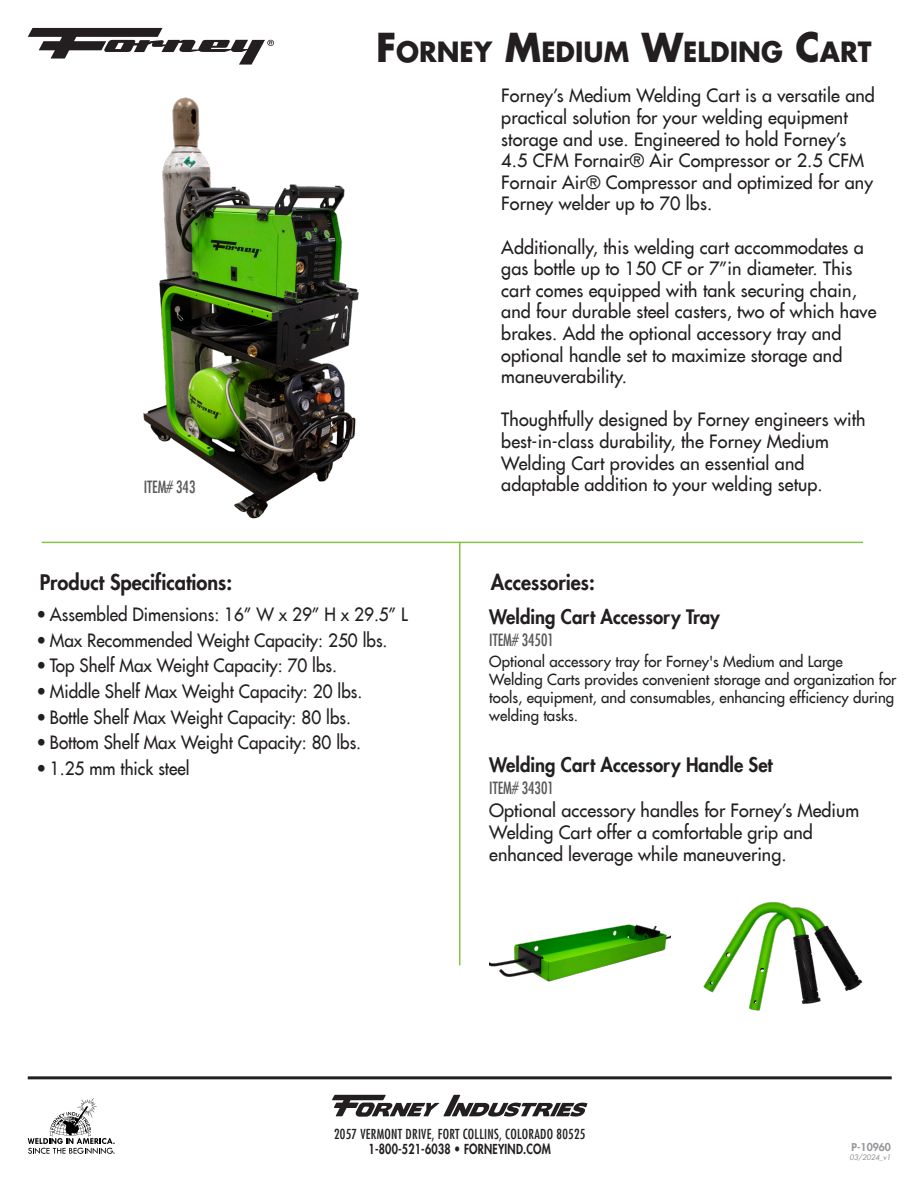
<style>
.page{position:relative;width:918px;height:1188px;background:#fff}
.page>*{position:absolute;margin:0;border:0;box-sizing:border-box;transform-origin:0 0}
.Product_Name{font:700 27.3px "Futura LT";color:#231f20;scale:.95 1}
.Description_Title{font:800 21px "Futura LT";color:#231f20;scale:.95 1}
.Description_Title-2{font:800 19.5px "Futura LT";color:#231f20;scale:.95 1}
.t1{font:18px/21.6px "Futura LT";letter-spacing:.005em;color:#231f20}
.t2{font:18px "Futura LT";letter-spacing:.005em;color:#231f20;scale:.95 1}
.ITEM{font:condensed 16.5px "Futura LT";color:#57585a;scale:.95 1}
.t3{font:15px/18px "Futura LT";color:#231f20}
.t4{font:condensed 13.5px "Futura LT";letter-spacing:.02em;color:#231f20}
.t5{font:800 13.5px "Futura LT";letter-spacing:.02em;color:#231f20;scale:.8 1}
.t6{font:800 10.5px "Futura LT";color:#939598}
.t7{font:italic 7.5px "Futura LT";color:#939598}
.s1{font-size:39px}
</style>
<div class="page">
<hr style="left:42px;top:542px;width:821px;height:1px;background:#83c447">
<svg style="left:28px;top:28px;width:246px;height:37px"></svg>
<svg style="left:332px;top:1094px;width:256px;height:23px"></svg>
<hr style="left:28px;top:1076px;width:864px;height:3px;background:#231f20">
<svg style="left:28px;top:1098px;width:87px;height:56px"></svg>
<hr style="left:459px;top:542px;width:1px;height:423px;background:#83c447">
<img style="left:490px;top:924px;width:181px;height:58px">
<img style="left:703px;top:902px;width:160px;height:109px">
<img style="left:143px;top:97px;width:216px;height:422px">
<p class="ITEM" style="left:144px;top:477px;width:56px">ITEM# 343</p>
<p class="Description_Title" style="left:40px;top:568px;width:204px">Product Specifications:</p>
<p class="Product_Name" style="left:376px;top:33px;width:523px"><span class="s1">F</span>ORNEY <span class="s1">M</span>EDIUM <span class="s1">W</span>ELDING <span class="s1">C</span>ART</p>
<p class="t1" style="left:501px;top:85px;width:375px">Forney’s Medium Welding Cart is a versatile and practical solution for your welding equipment storage and use. Engineered to hold Forney’s 4.5 CFM Fornair® Air Compressor or 2.5 CFM Fornair Air® Compressor and optimized for any Forney welder up to 70 lbs.</p>
<p class="t1" style="left:501px;top:236px;width:377px">Additionally, this welding cart accommodates a gas bottle up to 150 CF or 7”in diameter. This cart comes equipped with tank securing chain, and four durable steel casters, two of which have brakes. Add the optional accessory tray and optional handle set to maximize storage and maneuverability.</p>
<p class="t1" style="left:501px;top:409px;width:366px">Thoughtfully designed by Forney engineers with best-in-class durability, the Forney Medium Welding Cart provides an essential and adaptable addition to your welding setup.</p>
<p class="Description_Title" style="left:491px;top:568px;width:111px">Accessories:</p>
<p class="t2" style="left:36px;top:603px;width:393px">• Assembled Dimensions: 16” W x 29” H x 29.5” L</p>
<p class="t2" style="left:36px;top:629px;width:371px">• Max Recommended Weight Capacity: 250 lbs.</p>
<p class="t2" style="left:36px;top:654px;width:318px">• Top Shelf Max Weight Capacity: 70 lbs.</p>
<p class="t2" style="left:36px;top:680px;width:345px">• Middle Shelf Max Weight Capacity: 20 lbs.</p>
<p class="t2" style="left:36px;top:705px;width:333px">• Bottle Shelf Max Weight Capacity: 80 lbs.</p>
<p class="t2" style="left:36px;top:731px;width:343px">• Bottom Shelf Max Weight Capacity: 80 lbs.</p>
<p class="t2" style="left:36px;top:756px;width:163px">• 1.25 mm thick steel</p>
<p class="Description_Title-2" style="left:489px;top:604px;width:244px">Welding Cart Accessory Tray</p>
<p class="ITEM" style="left:489px;top:630px;width:70px">ITEM# 34501</p>
<p class="t3" style="left:489px;top:653px;width:409px">Optional accessory tray for Forney's Medium and Large Welding Carts provides convenient storage and organization for tools, equipment, and consumables, enhancing efficiency during welding tasks.</p>
<p class="Description_Title-2" style="left:489px;top:751px;width:300px">Welding Cart Accessory Handle Set</p>
<p class="ITEM" style="left:489px;top:778px;width:70px">ITEM# 34301</p>
<p class="t1" style="left:489px;top:800px;width:371px">Optional accessory handles for Forney’s Medium<br>Welding Cart offer a comfortable grip and enhanced leverage while maneuvering.</p>
<p class="t4" style="left:334px;top:1126px;width:253px">2057 VERMONT DRIVE, FORT COLLINS, COLORADO 80525</p>
<p class="t5" style="left:369px;top:1140px;width:229px">1-800-521-6038 • FORNEYIND.COM</p>
<p class="t6" style="left:852px;top:1140px;width:41px">P-10960</p>
<p class="t7" style="left:849px;top:1153px;width:43px">03/2024_v1</p>
</div>
